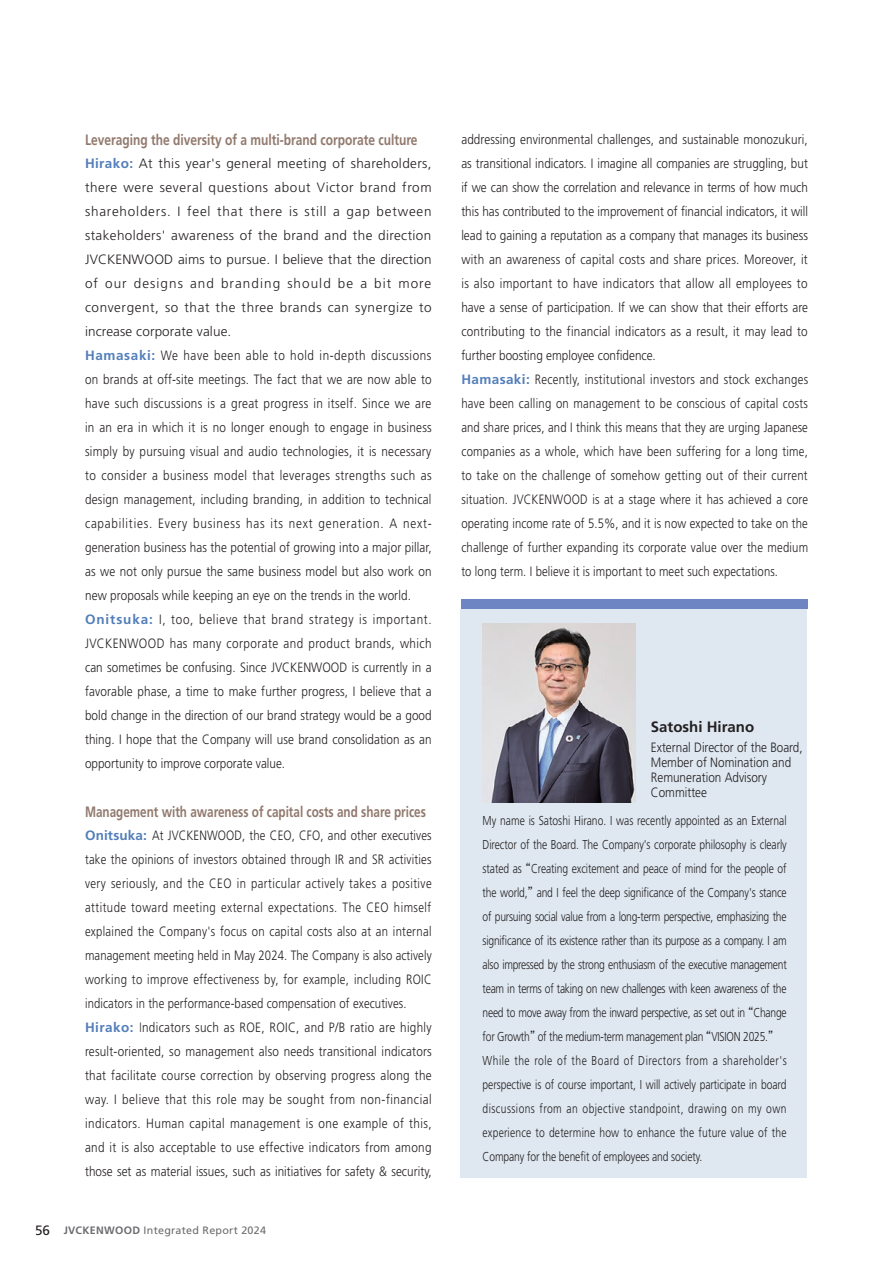
<style>
.page{position:relative;width:893px;height:1263px;background:#fff}
.page>*{position:absolute;margin:0;border:0;box-sizing:border-box;transform-origin:0 0}
.t1{font:700 15px "Frutiger LT Std";color:#91796d;scale:.8 1}
.t2{font:700 15px "Frutiger LT Std";color:#91796d;scale:.78 1}
.t3{font:700 15px "Frutiger LT Std";color:#231f20}
.t4{font:300 13.5px/24px "Frutiger LT Std";letter-spacing:.02em;color:#231f20}
.t5{font:300 13.5px/24px "Frutiger LT Std";letter-spacing:.02em;color:#231f20;scale:.87 1}
.t6{font:300 13.5px/24px "Frutiger LT Std";letter-spacing:.02em;color:#231f20;scale:.84 1}
.t7{font:300 13.5px/15px "Frutiger LT Std";color:#231f20;scale:.87 1}
.t8{font:300 12.9px/24px "Frutiger LT Std";letter-spacing:-.01em;color:#231f20;scale:.8 1}
.t9{font:10.8px "Frutiger LT Std";letter-spacing:.025em;color:#6c6d70}
.s1{font-weight:700;color:#527eba}
.s2{font-size:13.5px;color:#231f20}
.s3{font-weight:700}
.s4{font-family:"MS UI Gothic";font-weight:400}
</style>
<div class="page">
<div style="left:460px;top:609px;width:347px;height:569px;background:#dfe8f1"></div>
<img style="left:483px;top:624px;width:152px;height:178px">
<div style="left:461px;top:600px;width:347px;height:9px;background:#6d85c3"></div>
<p class="t1" style="left:85px;top:131px;width:417px">Leveraging the diversity of a multi-brand corporate culture</p>
<p class="t4" style="left:85px;top:152px;width:348px"><span class="s1">Hirako:</span> At this year's general meeting of shareholders, there were several questions about Victor brand from shareholders. I feel that there is still a gap between stakeholders' awareness of the brand and the direction JVCKENWOOD aims to pursue. I believe that the direction of our designs and branding should be a bit more convergent, so that the three brands can synergize to increase corporate value.<br><span class="s1">Hamasaki:</span> We have been able to hold in-depth discussions on brands at off-site meetings. The fact that we are now able to have such discussions is a great progress in itself. Since we are in an era in which it is no longer enough to engage in business simply by pursuing visual and audio technologies, it is necessary to consider a business model that leverages strengths such as design management, including branding, in addition to technical capabilities. Every business has its next generation. A next&shy;generation business has the potential of growing into a major pillar, as we not only pursue the same business model but also work on new proposals while keeping an eye on the trends in the world.<br><span class="s1">Onitsuka:</span> I, too, believe that brand strategy is important.<br>JVCKENWOOD has many corporate and product brands, which can sometimes be confusing. Since JVCKENWOOD is currently in a favorable phase, a time to make further progress, I believe that a bold change in the direction of our brand strategy would be a good thing. I hope that the Company will use brand consolidation as an opportunity to improve corporate value.</p>
<p class="t2" style="left:85px;top:803px;width:439px">Management with awareness of capital costs and share prices</p>
<p class="t6" style="left:85px;top:824px;width:414px"><span class="s1">Onitsuka:</span> At JVCKENWOOD, the CEO, CFO, and other executives take the opinions of investors obtained through IR and SR activities very seriously, and the CEO in particular actively takes a positive attitude toward meeting external expectations. The CEO himself explained the Company's focus on capital costs also at an internal management meeting held in May 2024. The Company is also actively working to improve effectiveness by, for example, including ROIC indicators in the performance-based compensation of executives.<br><span class="s1">Hirako:</span> Indicators such as ROE, ROIC, and P/B ratio are highly result-oriented, so management also needs transitional indicators that facilitate course correction by observing progress along the way. I believe that this role may be sought from non-financial indicators. Human capital management is one example of this, and it is also acceptable to use effective indicators from among those set as material issues, such as initiatives for safety &amp; security,</p>
<p class="t9" style="left:35px;top:1224px;width:233px"><span class="s2">56</span> <span class="s3">JVCKENWOOD</span> Integrated Report 2024</p>
<p class="t5" style="left:461px;top:128px;width:400px">addressing environmental challenges, and sustainable monozukuri, as transitional indicators. I imagine all companies are struggling, but if we can show the correlation and relevance in terms of how much this has contributed to the improvement of financial indicators, it will lead to gaining a reputation as a company that manages its business with an awareness of capital costs and share prices. Moreover, it is also important to have indicators that allow all employees to have a sense of participation. If we can show that their efforts are contributing to the financial indicators as a result, it may lead to further boosting employee confidence.<br><span class="s1">Hamasaki:</span> Recently, institutional investors and stock exchanges have been calling on management to be conscious of capital costs and share prices, and I think this means that they are urging Japanese companies as a whole, which have been suffering for a long time, to take on the challenge of somehow getting out of their current situation. JVCKENWOOD is at a stage where it has achieved a core operating income rate of 5.5%, and it is now expected to take on the challenge of further expanding its corporate value over the medium to long term. I believe it is important to meet such expectations.</p>
<p class="t3" style="left:651px;top:718px;width:105px">Satoshi Hirano</p>
<p class="t7" style="left:651px;top:740px;width:176px">External Director of the Board,<br>Member of Nomination and<br>Remuneration Advisory<br>Committee</p>
<p class="t8" style="left:483px;top:808px;width:382px">My name is Satoshi Hirano. I was recently appointed as an External Director of the Board. The Company's corporate philosophy is clearly stated as <span class="s4">“</span>Creating excitement and peace of mind for the people of the world,<span class="s4">”</span> and I feel the deep significance of the Company's stance of pursuing social value from a long-term perspective, emphasizing the significance of its existence rather than its purpose as a company. I am also impressed by the strong enthusiasm of the executive management team in terms of taking on new challenges with keen awareness of the need to move away from the inward perspective, as set out in <span class="s4">“</span>Change for Growth<span class="s4">”</span> of the medium-term management plan <span class="s4">“</span>VISION 2025.<span class="s4">” </span>While the role of the Board of Directors from a shareholder's perspective is of course important, I will actively participate in board discussions from an objective standpoint, drawing on my own experience to determine how to enhance the future value of the Company for the benefit of employees and society.</p>
</div>
